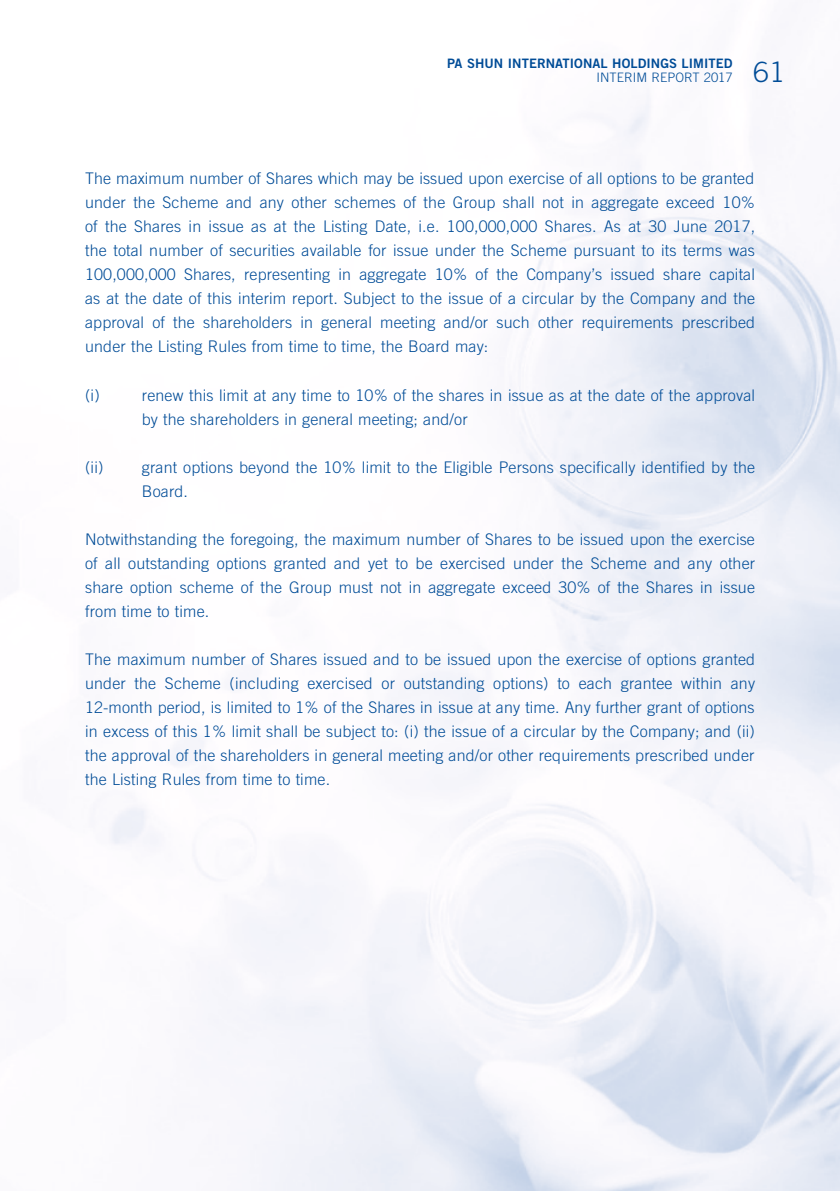
<style>
.page{position:relative;width:840px;height:1191px;background:#fff}
.page>*{position:absolute;margin:0;border:0;box-sizing:border-box;transform-origin:0 0}
.t1{font:300 28px "Trade Gothic LT Std";color:#004c97}
.Body_Text{font:300 16px/24px "Trade Gothic LT Std";letter-spacing:.01em;color:#004c97;text-align:justify}
.t2{font:13px "Trade Gothic LT Std Bd 2";letter-spacing:.005em;color:#004c97}
.t3{font:300 13px "Trade Gothic LT Std";letter-spacing:.005em;color:#004c97}
</style>
<div class="page">
<img style="left:111px;top:104px;width:728px;height:1087px">
<p class="t2" style="left:447px;top:56px;width:287px">PA SHUN INTERNATIONAL HOLDINGS LIMITED</p>
<p class="t3" style="left:596px;top:70px;width:138px">INTERIM REPORT 2017</p>
<h1 class="t1" style="left:752px;top:55px;width:33px">61</h1>
<p class="Body_Text" style="left:85px;top:166px;width:671px">The maximum number of Shares which may be issued upon exercise of all options to be granted under the Scheme and any other schemes of the Group shall not in aggregate exceed 10% of the Shares in issue as at the Listing Date, i.e. 100,000,000 Shares. As at 30 June 2017, the total number of securities available for issue under the Scheme pursuant to its terms was 100,000,000 Shares, representing in aggregate 10% of the Company’s issued share capital as at the date of this interim report. Subject to the issue of a circular by the Company and the approval of the shareholders in general meeting and/or such other requirements prescribed under the Listing Rules from time to time, the Board may:</p>
<p class="Body_Text" style="left:85px;top:382px;width:16px">(i)</p>
<p class="Body_Text" style="left:142px;top:382px;width:614px">renew this limit at any time to 10% of the shares in issue as at the date of the approval by the shareholders in general meeting; and/or</p>
<p class="Body_Text" style="left:85px;top:454px;width:20px">(ii)</p>
<p class="Body_Text" style="left:142px;top:454px;width:614px">grant options beyond the 10% limit to the Eligible Persons specifically identified by the<br>Board.</p>
<p class="Body_Text" style="left:85px;top:526px;width:671px">Notwithstanding the foregoing, the maximum number of Shares to be issued upon the exercise of all outstanding options granted and yet to be exercised under the Scheme and any other share option scheme of the Group must not in aggregate exceed 30% of the Shares in issue from time to time.</p>
<p class="Body_Text" style="left:85px;top:646px;width:671px">The maximum number of Shares issued and to be issued upon the exercise of options granted under the Scheme (including exercised or outstanding options) to each grantee within any 12-month period, is limited to 1% of the Shares in issue at any time. Any further grant of options in excess of this 1% limit shall be subject to: (i) the issue of a circular by the Company; and (ii) the approval of the shareholders in general meeting and/or other requirements prescribed under the Listing Rules from time to time.</p>
</div>
